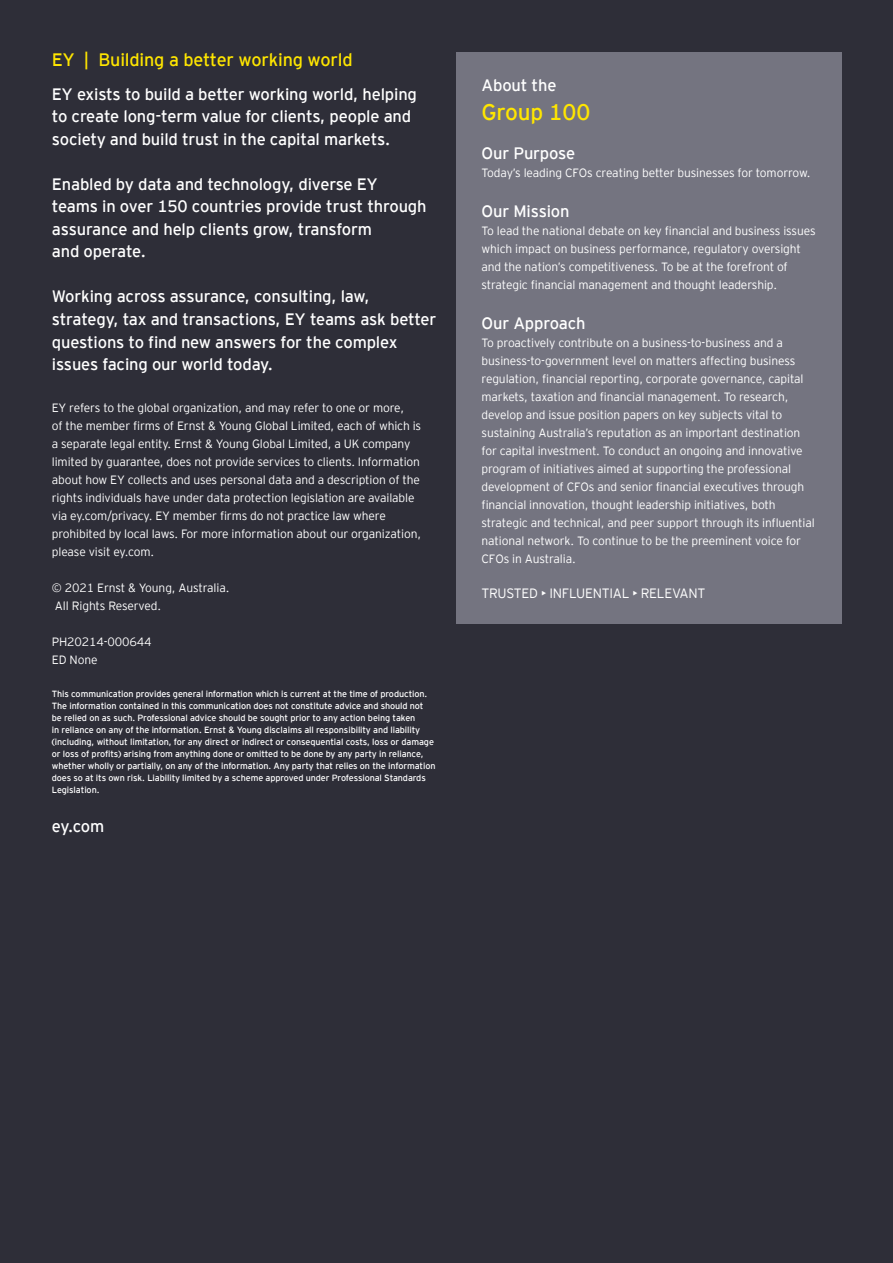
<style>
.page{position:relative;width:893px;height:1263px;background:#2e2e38}
.page>*{position:absolute;margin:0;border:0;box-sizing:border-box;transform-origin:0 0}
.t1{font:22.5px "EY Interstate";letter-spacing:-.01em;color:#ffe600}
.t2{font:18px "EY Interstate";letter-spacing:-.01em;color:#ffe600}
.t3{font:16.5px/22.5px "EY Interstate";letter-spacing:-.01em;color:#fff}
.t4{font:300 13.5px "EY Interstate";letter-spacing:-.02em;color:#fff}
.t5{font:300 12px/18px "EY Interstate";letter-spacing:-.01em;color:#fff}
.t6{font:9px/12px "EY Interstate";letter-spacing:-.01em;color:#fff}
</style>
<div class="page">
<div style="left:456px;top:52px;width:385px;height:572px;background:#747480"></div>
<h2 class="t2" style="left:52px;top:47px;width:302px">EY | Building a better working world</h2>
<h3 class="t3" style="left:52px;top:82px;width:367px">EY exists to build a better working world, helping to create long-term value for clients, people and society and build trust in the capital markets.</h3>
<h3 class="t3" style="left:52px;top:172px;width:376px">Enabled by data and technology, diverse EY teams in over 150 countries provide trust through assurance and help clients grow, transform<br>and operate.</h3>
<h3 class="t3" style="left:52px;top:284px;width:386px">Working across assurance, consulting, law, strategy, tax and transactions, EY teams ask better questions to find new answers for the complex issues facing our world today.</h3>
<p class="t5" style="left:52px;top:398px;width:371px">EY refers to the global organization, and may refer to one or more,<br>of the member firms of Ernst &amp; Young Global Limited, each of which is a separate legal entity. Ernst &amp; Young Global Limited, a UK company limited by guarantee, does not provide services to clients. Information about how EY collects and uses personal data and a description of the rights individuals have under data protection legislation are available via ey.com/privacy. EY member firms do not practice law where prohibited by local laws. For more information about our organization, please visit ey.com.</p>
<p class="t5" style="left:52px;top:578px;width:179px">© 2021 Ernst &amp; Young, Australia.<br>All Rights Reserved.</p>
<p class="t5" style="left:52px;top:632px;width:101px">PH20214-000644<br>ED None</p>
<p class="t6" style="left:52px;top:687px;width:385px">This communication provides general information which is current at the time of production.<br>The information contained in this communication does not constitute advice and should not be relied on as such. Professional advice should be sought prior to any action being taken<br>in reliance on any of the information. Ernst &amp; Young disclaims all responsibility and liability (including, without limitation, for any direct or indirect or consequential costs, loss or damage or loss of profits) arising from anything done or omitted to be done by any party in reliance, whether wholly or partially, on any of the information. Any party that relies on the information does so at its own risk. Liability limited by a scheme approved under Professional Standards Legislation.</p>
<h3 class="t3" style="left:52px;top:814px;width:54px">ey.com</h3>
<h3 class="t3" style="left:482px;top:73px;width:76px">About the</h3>
<h1 class="t1" style="left:482px;top:96px;width:110px">Group 100</h1>
<h3 class="t3" style="left:482px;top:141px;width:95px">Our Purpose</h3>
<p class="t5" style="left:482px;top:163px;width:330px">Today’s leading CFOs creating better businesses for tomorrow.</p>
<h3 class="t3" style="left:482px;top:199px;width:90px">Our Mission</h3>
<p class="t5" style="left:482px;top:221px;width:336px">To lead the national debate on key financial and business issues which impact on business performance, regulatory oversight and the nation’s competitiveness. To be at the forefront of strategic financial management and thought leadership.</p>
<h3 class="t3" style="left:482px;top:311px;width:106px">Our Approach</h3>
<p class="t5" style="left:482px;top:333px;width:335px">To proactively contribute on a business-to-business and a business-to-government level on matters affecting business regulation, financial reporting, corporate governance, capital markets, taxation and financial management. To research, develop and issue position papers on key subjects vital to sustaining Australia’s reputation as an important destination for capital investment. To conduct an ongoing and innovative program of initiatives aimed at supporting the professional development of CFOs and senior financial executives through financial innovation, thought leadership initiatives, both strategic and technical, and peer support through its influential national network. To continue to be the preeminent voice for CFOs in Australia.</p>
<p class="t4" style="left:482px;top:584px;width:225px">TRUSTED • INFLUENTIAL • RELEVANT</p>
</div>
